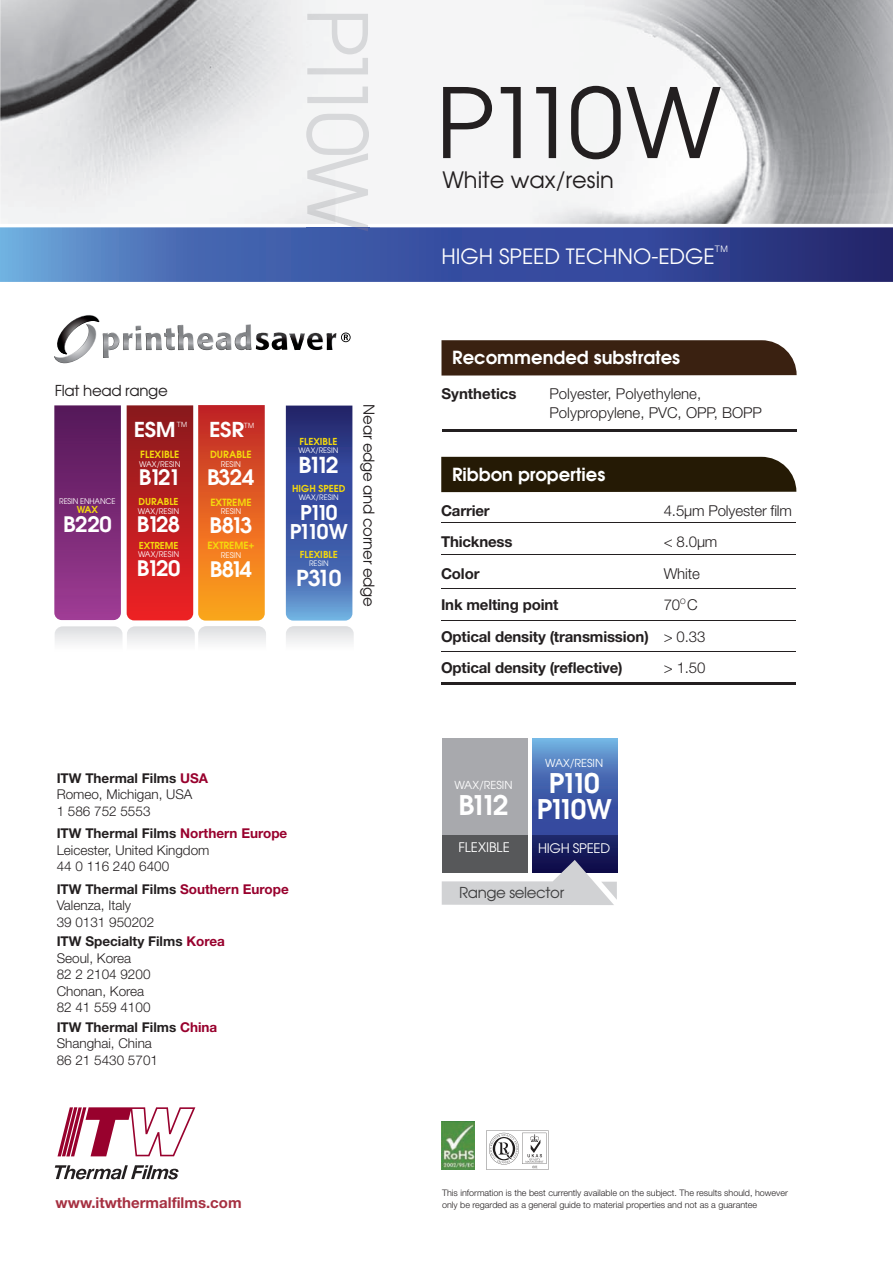
<style>
.page{position:relative;width:893px;height:1263px;background:#fff}
.page>*{position:absolute;margin:0;border:0;box-sizing:border-box;transform-origin:0 0}
.t1{font:96.15px "Avant Garde";color:#231f20;scale:1.04 1}
.t2{font:600 27px/26.2px "Avant Garde";letter-spacing:-.13em;color:#fff;text-align:center;scale:1.04 1}
.t3{font:22.5px "Avant Garde";color:#231f20}
.t4{font:600 21.9px "Avant Garde";letter-spacing:-.14em;color:#fff;scale:1.04 1}
.t5{font:600 21.3px "Avant Garde";letter-spacing:-.1em;color:#fff;scale:1.04 1}
.t6{font:21px "Avant Garde";color:#fff}
.t7{font:600 20.55px "Avant Garde";letter-spacing:-.02em;color:#fff;scale:1.07 1}
.t8{font:600 20.25px/19.2px "Avant Garde";letter-spacing:-.12em;color:#fff;text-align:center;scale:1.04 1}
.t9{font:600 18px "Avant Garde";color:#fff}
.t10{font:700 15px/31.5px "Helvetica Neue";letter-spacing:-.01em;color:#231f20}
.t11{font:300 15px/19.5px "Helvetica Neue";color:#231f20}
.t12{font:15px "Avant Garde";letter-spacing:-.02em;color:#231f20}
.t13{font:700 15px "Helvetica Neue";color:#a63041}
.t14{font:15px "Avant Garde";letter-spacing:-.025em;color:#3e3e3f}
.t15{font:300 13.5px/16.5px "Helvetica Neue";color:#231f20}
.t16{font:13.2px "Avant Garde";letter-spacing:-.01em;color:#fff}
.t17{font:10.95px "Avant Garde";color:#fff}
.t18{font:600 9.9px "Avant Garde";color:#f4d80d}
.t19{font:600 9.6px "Avant Garde";color:#f4d80d}
.t20{font:300 9px/12px "Helvetica Neue";color:#231f20}
.t21{font:300 9px "Helvetica Neue";color:#fff}
.t22{font:7.8px "Avant Garde";color:#fff}
.t23{font:7.8px "Avant Garde";letter-spacing:-.02em;color:#fff}
.t24{font:7.5px "Avant Garde";color:#fff}
.t25{font:300 7.2px "Helvetica Neue";color:#fff}
.s1{font-weight:700}
.s2{font-weight:700;color:#98012d}
.s3{font-weight:300}
</style>
<div class="page">
<img style="left:0;top:0;width:893px;height:224px">
<svg style="left:54px;top:405px;width:212px;height:238px;background:#bc5659"></svg>
<svg style="left:286px;top:406px;width:68px;height:237px;background:#4e65a9"></svg>
<svg style="left:54px;top:315px;width:297px;height:48px"></svg>
<div style="left:441px;top:340px;width:356px;height:35px;background:#3a2111"></div>
<hr style="left:442px;top:429px;width:354px;height:2px;background:#231f20">
<hr style="left:441px;top:683px;width:355px;height:2px;background:#231f20">
<div style="left:441px;top:457px;width:355px;height:35px;background:#251a05"></div>
<hr style="left:441px;top:554px;width:355px;height:1px;background:#231f20">
<hr style="left:441px;top:522px;width:355px;height:1px;background:#231f20">
<hr style="left:441px;top:620px;width:355px;height:1px;background:#231f20">
<hr style="left:441px;top:589px;width:355px;height:1px;background:#231f20">
<hr style="left:441px;top:651px;width:355px;height:1px;background:#231f20">
<svg style="left:0;top:227px;width:893px;height:55px;background:#3e58a3"></svg>
<svg style="left:532px;top:739px;width:85px;height:97px;background:#4769b2"></svg>
<div style="left:442px;top:738px;width:85px;height:134px;background:#a8a9ad"></div>
<div style="left:442px;top:835px;width:85px;height:37px;background:#57585a"></div>
<img style="left:441px;top:1122px;width:34px;height:47px">
<svg style="left:486px;top:1130px;width:63px;height:39px"></svg>
<svg style="left:58px;top:1107px;width:137px;height:49px"></svg>
<svg style="left:55px;top:1165px;width:124px;height:14px"></svg>
<svg style="left:442px;top:836px;width:175px;height:69px"></svg>
<img style="left:306px;top:14px;width:63px;height:210px">
<hr style="left:306px;top:227px;width:63px;height:4px;background:#3d5aa8">
<svg style="left:356px;top:227px;width:12px;height:4px"></svg>
<p class="t12" style="left:55px;top:382px;width:114px">Flat head range</p>
<p class="t23" style="left:59px;top:496px;width:58px">RESIN ENHANCE</p>
<p class="t19" style="left:77px;top:503px;width:23px">WAX</p>
<h3 class="t5" style="left:63px;top:510px;width:48px">B220</h3>
<h3 class="t7" style="left:134px;top:416px;width:40px">ESM</h3>
<p class="t25" style="left:177px;top:420px;width:12px">TM</p>
<h3 class="t7" style="left:209px;top:416px;width:34px">ESR</h3>
<p class="t25" style="left:244px;top:421px;width:12px">TM</p>
<p class="t18" style="left:140px;top:448px;width:41px">FLEXIBLE</p>
<p class="t22" style="left:139px;top:459px;width:43px">WAX/RESIN</p>
<h3 class="t5" style="left:139px;top:463px;width:42px">B121</h3>
<p class="t19" style="left:138px;top:495px;width:42px">DURABLE</p>
<p class="t22" style="left:138px;top:506px;width:43px">WAX/RESIN</p>
<h3 class="t5" style="left:137px;top:510px;width:43px">B128</h3>
<p class="t19" style="left:139px;top:539px;width:41px">EXTREME</p>
<p class="t22" style="left:138px;top:549px;width:43px">WAX/RESIN</p>
<h3 class="t5" style="left:137px;top:554px;width:44px">B120</h3>
<p class="t18" style="left:210px;top:448px;width:43px">DURABLE</p>
<p class="t22" style="left:221px;top:459px;width:22px">RESIN</p>
<h3 class="t5" style="left:207px;top:463px;width:47px">B324</h3>
<p class="t18" style="left:210px;top:496px;width:43px">EXTREME</p>
<p class="t22" style="left:221px;top:506px;width:22px">RESIN</p>
<h3 class="t5" style="left:210px;top:511px;width:43px">B813</h3>
<p class="t18" style="left:207px;top:539px;width:49px">EXTREME+</p>
<p class="t22" style="left:221px;top:550px;width:22px">RESIN</p>
<h3 class="t5" style="left:210px;top:555px;width:42px">B814</h3>
<p class="t19" style="left:300px;top:435px;width:39px">FLEXIBLE</p>
<p class="t24" style="left:299px;top:446px;width:41px">WAX/RESIN</p>
<h3 class="t4" style="left:298px;top:450px;width:40px">B112</h3>
<p class="t19" style="left:292px;top:482px;width:55px">HIGH SPEED</p>
<p class="t24" style="left:299px;top:493px;width:41px">WAX/RESIN</p>
<h3 class="t8" style="left:290px;top:502px;width:57px">P110<br>P110W</h3>
<p class="t19" style="left:300px;top:548px;width:39px">FLEXIBLE</p>
<p class="t24" style="left:309px;top:559px;width:21px">RESIN</p>
<h3 class="t4" style="left:296px;top:563px;width:45px">P310</h3>
<p class="t12" style="left:378px;top:404px;width:204px;rotate:90deg">Near edge and corner edge</p>
<p class="t15" style="left:57px;top:769px;width:153px"><span class="s1">ITW Thermal Films</span> <span class="s2">USA<br></span>Romeo, Michigan, USA<br>1 586 752 5553</p>
<p class="t15" style="left:57px;top:825px;width:232px"><span class="s1">ITW Thermal Films</span> <span class="s2">Northern Europe<br></span>Leicester, United Kingdom<br>44 0 116 240 6400</p>
<p class="t15" style="left:57px;top:880px;width:234px"><span class="s1">ITW Thermal Films</span> <span class="s2">Southern Europe<br></span>Valenza, Italy<br>39 0131 950202</p>
<p class="t15" style="left:57px;top:933px;width:170px"><span class="s1">ITW Specialty Films</span> <span class="s2">Korea<br></span>Seoul, Korea<br>82 2 2104 9200<br>Chonan, Korea<br>82 41 559 4100</p>
<p class="t15" style="left:57px;top:1018px;width:162px"><span class="s1">ITW Thermal Films</span> <span class="s2">China<br></span>Shanghai, China<br>86 21 5430 5701</p>
<p class="t13" style="left:56px;top:1193px;width:187px">www.itwthermalfilms.com</p>
<h1 class="t1" style="left:521px;top:63px;width:195px">10W</h1>
<h1 class="t1" style="left:435px;top:63px;width:103px">P1</h1>
<h3 class="t3" style="left:442px;top:166px;width:173px">White wax/resin</h3>
<h3 class="t6" style="left:442px;top:244px;width:275px">HIGH SPEED TECHNO-EDGE</h3>
<p class="t21" style="left:715px;top:244px;width:15px">TM</p>
<h3 class="t9" style="left:452px;top:346px;width:229px">Recommended substrates</h3>
<p class="t10" style="left:441px;top:377px;width:77px">Synthetics</p>
<p class="t11" style="left:549px;top:383px;width:214px">Polyester, Polyethylene,<br>Polypropylene, PVC, OPP, BOPP</p>
<h3 class="t9" style="left:452px;top:463px;width:155px">Ribbon properties</h3>
<p class="t10" style="left:441px;top:494px;width:50px">Carrier</p>
<p class="t11" style="left:664px;top:500px;width:130px">4.5µm Polyester film</p>
<p class="t10" style="left:441px;top:526px;width:73px">Thickness</p>
<p class="t11" style="left:664px;top:532px;width:55px">&lt; 8.0µm</p>
<p class="t10" style="left:441px;top:557px;width:40px">Color</p>
<p class="t11" style="left:664px;top:563px;width:38px">White</p>
<p class="t10" style="left:441px;top:589px;width:119px">Ink melting point</p>
<p class="t10" style="left:441px;top:589px;width:266px;text-indent:223px"><span class="s3">70</span><sup>O</sup> <span class="s3">C<br></span>Optical density (transmission) <span class="s3">&gt; 0.33<br></span>Optical density (reflective)</p>
<p class="t11" style="left:664px;top:658px;width:43px">&gt; 1.50</p>
<p class="t17" style="left:455px;top:778px;width:59px">WAX/RESIN</p>
<h2 class="t2" style="left:459px;top:791px;width:49px">B112</h2>
<p class="t17" style="left:545px;top:756px;width:59px">WAX/RESIN</p>
<h2 class="t2" style="left:537px;top:769px;width:74px">P110<br>P110W</h2>
<p class="t16" style="left:458px;top:839px;width:53px">FLEXIBLE</p>
<p class="t16" style="left:538px;top:839px;width:74px">HIGH SPEED</p>
<p class="t14" style="left:459px;top:883px;width:107px">Range selector</p>
<p class="t20" style="left:442px;top:1187px;width:347px">This information is the best currently available on the subject. The results should, however only be regarded as a general guide to material properties and not as a guarantee</p>
</div>
